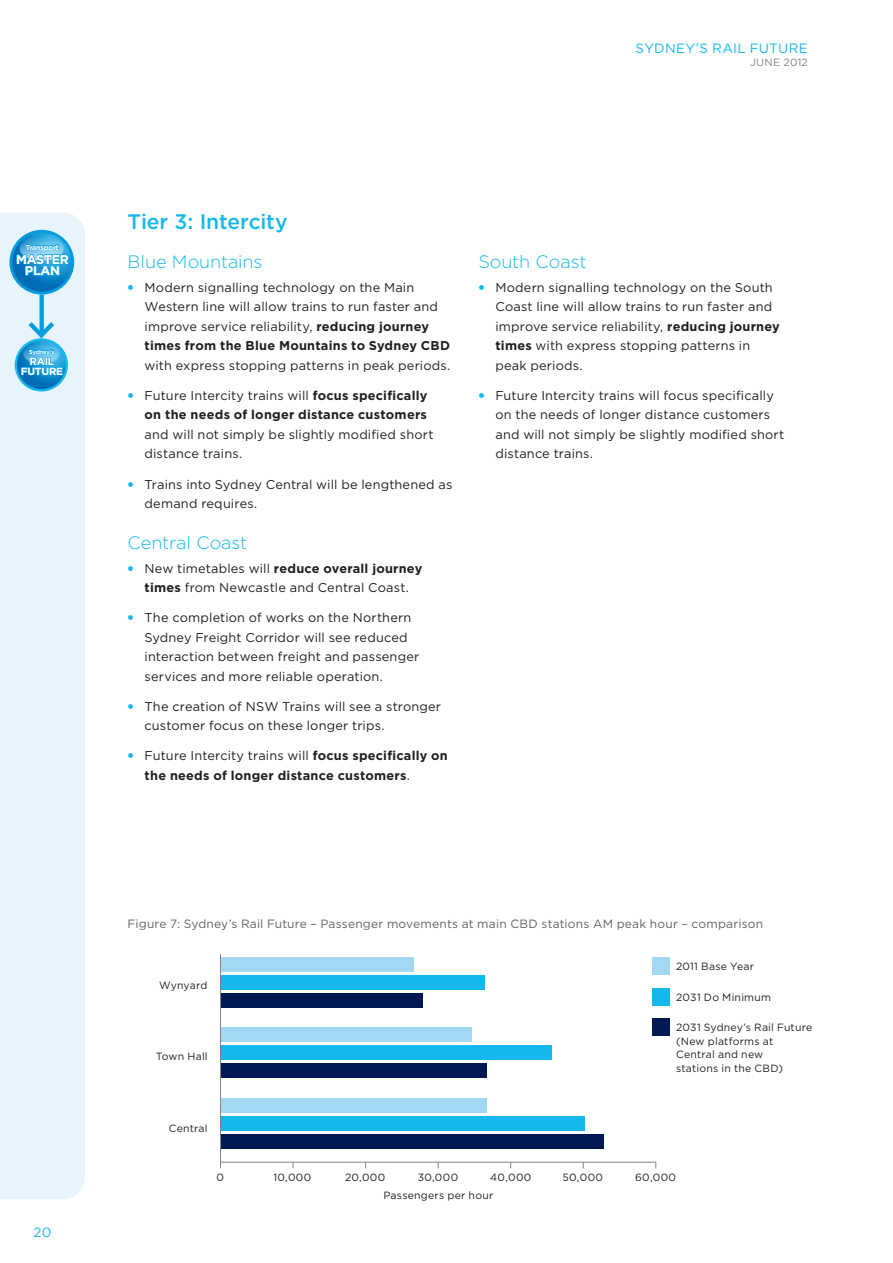
<style>
.page{position:relative;width:893px;height:1263px;background:#fff}
.page>*{position:absolute;margin:0;border:0;box-sizing:border-box;transform-origin:0 0}
.t1{font:500 21px "Gotham";letter-spacing:-.005em;color:#15b8ec}
.t2{font:300 18px "Gotham";letter-spacing:-.005em;color:#15b8ec}
.t3{font:13.5px "Gotham";letter-spacing:.02em;color:#15b8ec}
.t4{font:12.75px/19.5px "Gotham";letter-spacing:.015em;color:#231f20}
.t5{font:700 12.75px/19.5px "Gotham";letter-spacing:.02em;color:#231f20}
.t6{font:700 12.6px/11.9px "Gotham";letter-spacing:-.03em;color:#fff;text-align:center}
.Figure{font:12px "Gotham";letter-spacing:.015em;color:#636366}
.Body_Text{font:10.5px/13.5px "Gotham";letter-spacing:.02em;color:#231f20}
.t7{font:10.5px "Gotham";letter-spacing:.03em;color:#808285}
.t8{font:700 10.35px/9.8px "Gotham";letter-spacing:-.025em;color:#fff;text-align:center}
.t9{font:700 7.05px "Gotham";letter-spacing:-.03em;color:#fff}
.t10{font:700 5.85px "Gotham";letter-spacing:-.04em;color:#fff}
.s1{font-weight:900;color:#15b8ec}
.s2{font-weight:700}
.s3{font-weight:400}
</style>
<div class="page">
<div style="left:0;top:213px;width:85px;height:986px;background:#e7f4fc"></div>
<svg style="left:40px;top:295px;width:4px;height:22px"></svg>
<svg style="left:11px;top:231px;width:62px;height:62px;background:#3ca6da"></svg>
<svg style="left:16px;top:339px;width:51px;height:51px"></svg>
<div style="left:15px;top:338px;width:53px;height:53px;border:2px solid #15b8ec;border-radius:50%"></div>
<svg style="left:21px;top:317px;width:43px;height:59px;background:#62bce6"></svg>
<div style="left:652px;top:958px;width:17px;height:17px;background:#a3d8f4"></div>
<div style="left:652px;top:988px;width:17px;height:17px;background:#15b8ec"></div>
<div style="left:652px;top:1018px;width:17px;height:17px;background:#001952"></div>
<svg style="left:220px;top:953px;width:437px;height:210px"></svg>
<p class="t9" style="left:26px;top:242px;width:35px">Transport</p>
<p class="t6" style="left:16px;top:253px;width:54px">MASTER<br>PLAN</p>
<p class="t10" style="left:29px;top:348px;width:26px">Sydney’s</p>
<p class="t8" style="left:21px;top:356px;width:44px">RAIL<br>FUTURE</p>
<p class="t3" style="left:34px;top:1223px;width:19px">20</p>
<p class="t3" style="left:636px;top:40px;width:174px">SYDNEY’S RAIL FUTURE</p>
<p class="t7" style="left:750px;top:55px;width:59px">JUNE 2012</p>
<h2 class="t1" style="left:128px;top:208px;width:162px">Tier 3: Intercity</h2>
<h3 class="t2" style="left:128px;top:250px;width:136px">Blue Mountains</h3>
<p class="t4" style="left:145px;top:277px;width:307px;text-indent:-17px"><span class="s1">•</span> Modern signalling technology on the Main Western line will allow trains to run faster and improve service reliability, <span class="s2">reducing journey times from the Blue Mountains to Sydney CBD </span>with express stopping patterns in peak periods.</p>
<p class="t4" style="left:145px;top:385px;width:290px;text-indent:-17px"><span class="s1">•</span> Future Intercity trains will <span class="s2">focus specifically on the needs of longer distance customers </span>and will not simply be slightly modified short distance trains.</p>
<p class="t4" style="left:145px;top:474px;width:309px;text-indent:-17px"><span class="s1">•</span> Trains into Sydney Central will be lengthened as demand requires.</p>
<h3 class="t2" style="left:128px;top:531px;width:121px">Central Coast</h3>
<p class="t4" style="left:128px;top:558px;width:296px;text-align:center"><span class="s1">•</span> New timetables will <span class="s2">reduce overall journey times</span> from Newcastle and Central Coast.</p>
<p class="t4" style="left:145px;top:608px;width:276px;text-indent:-17px"><span class="s1">•</span> The completion of works on the Northern Sydney Freight Corridor will see reduced interaction between freight and passenger services and more reliable operation.</p>
<p class="t4" style="left:145px;top:696px;width:298px;text-indent:-17px"><span class="s1">•</span> The creation of NSW Trains will see a stronger customer focus on these longer trips.</p>
<p class="t5" style="left:145px;top:746px;width:305px;text-indent:-17px"><span class="s1">•</span> <span class="s3">Future Intercity trains will</span> focus specifically on the needs of longer distance customers<span class="s3">.</span></p>
<h3 class="t2" style="left:478px;top:250px;width:110px">South Coast</h3>
<p class="t4" style="left:495px;top:277px;width:286px;text-indent:-17px"><span class="s1">•</span> Modern signalling technology on the South Coast line will allow trains to run faster and improve service reliability, <span class="s2">reducing journey times</span> with express stopping patterns in peak periods.</p>
<p class="t4" style="left:495px;top:385px;width:290px;text-indent:-17px"><span class="s1">•</span> Future Intercity trains will focus specifically on the needs of longer distance customers and will not simply be slightly modified short distance trains.</p>
<p class="Figure" style="left:128px;top:916px;width:637px">Figure 7: Sydney’s Rail Future – Passenger movements at main CBD stations AM peak hour – comparison</p>
<p class="Body_Text" style="left:159px;top:978px;width:50px">Wynyard</p>
<p class="Body_Text" style="left:156px;top:1049px;width:54px">Town Hall</p>
<p class="Body_Text" style="left:676px;top:960px;width:80px">2011 Base Year</p>
<p class="Body_Text" style="left:676px;top:990px;width:97px">2031 Do Minimum</p>
<p class="Body_Text" style="left:676px;top:1020px;width:138px">2031 Sydney’s Rail Future (New platforms at<br>Central and new<br>stations in the CBD)</p>
<p class="Body_Text" style="left:169px;top:1121px;width:40px">Central</p>
<p class="Body_Text" style="left:216px;top:1170px;width:9px">0</p>
<p class="Body_Text" style="left:273px;top:1170px;width:39px">10,000</p>
<p class="Body_Text" style="left:345px;top:1170px;width:42px">20,000</p>
<p class="Body_Text" style="left:418px;top:1170px;width:42px">30,000</p>
<p class="Body_Text" style="left:490px;top:1170px;width:43px">40,000</p>
<p class="Body_Text" style="left:562px;top:1170px;width:42px">50,000</p>
<p class="Body_Text" style="left:635px;top:1170px;width:42px">60,000</p>
<p class="Body_Text" style="left:383px;top:1188px;width:111px">Passengers per hour</p>
</div>
